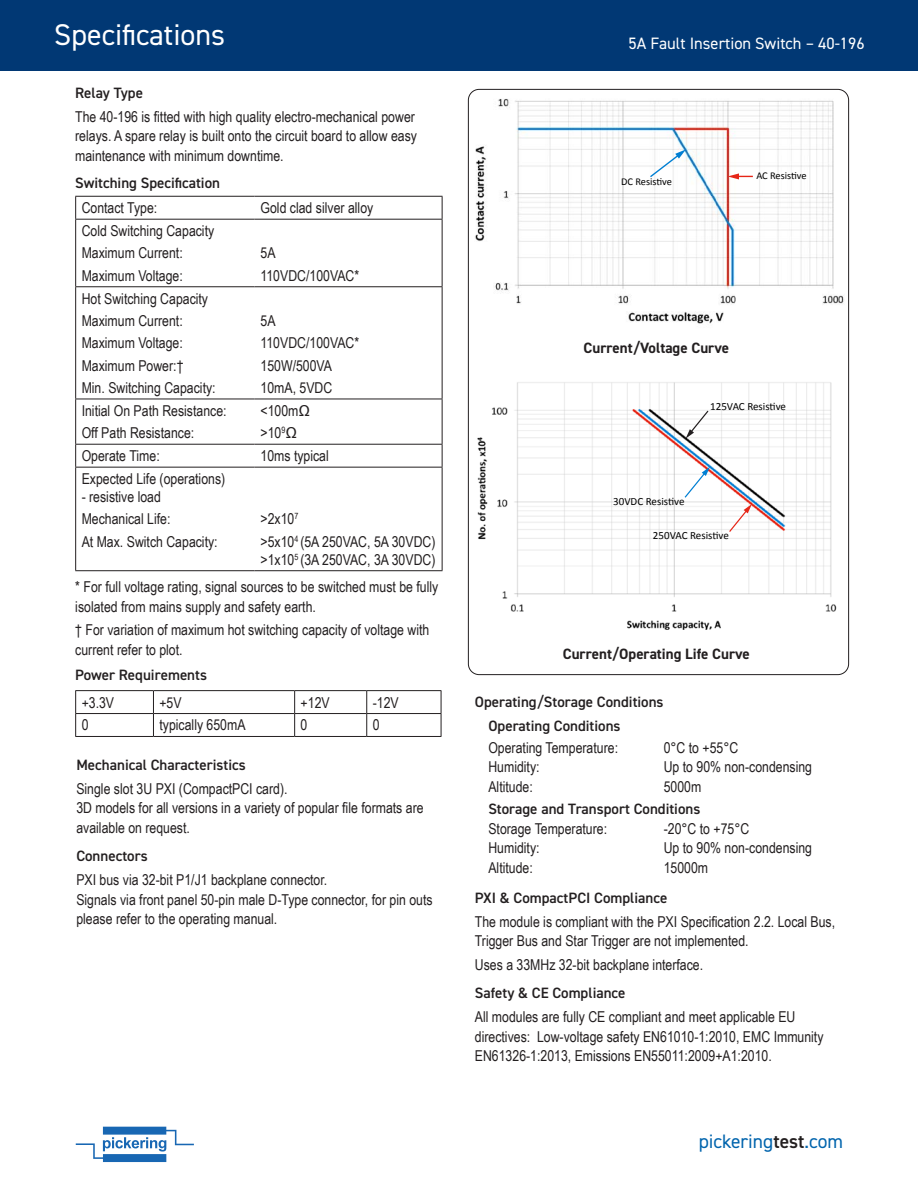
<style>
.page{position:relative;width:918px;height:1188px;background:#fff}
.page>*{position:absolute;margin:0;border:0;box-sizing:border-box;transform-origin:0 0}
.t1{font:30px "DIN2014";color:#fff}
.t2{font:19.5px "DIN2014";color:#0164ad}
.t3{font:16.5px "DIN2014";color:#fff}
.Body{font:15px/19.5px "Arial Narrow";color:#231f20}
.Sub-Heading{font:600 15px "DIN2014";color:#231f20}
.Figure_Title{font:700 15px "DIN2014";color:#231f20}
.Tech_Heading{font:600 15px "DIN2014";color:#231f20}
.t4{font:10.95px "Calibri";color:#000}
.t5{font:10.35px "Calibri";letter-spacing:-.005em;color:#000}
.s1{font-weight:600;color:#231f20}
</style>
<div class="page">
<div style="left:0;top:0;width:918px;height:70px;background:#013874"></div>
<svg style="left:76px;top:1127px;width:118px;height:35px"></svg>
<hr style="left:75px;top:713px;width:78px;height:1px;background:#231f20">
<hr style="left:153px;top:713px;width:142px;height:1px;background:#231f20">
<svg style="left:153px;top:691px;width:1px;height:45px"></svg>
<hr style="left:295px;top:713px;width:72px;height:1px;background:#231f20">
<svg style="left:294px;top:691px;width:1px;height:45px"></svg>
<hr style="left:367px;top:713px;width:74px;height:1px;background:#231f20">
<svg style="left:366px;top:691px;width:1px;height:45px"></svg>
<hr style="left:75px;top:690px;width:78px;height:1px;background:#231f20">
<hr style="left:153px;top:690px;width:142px;height:1px;background:#231f20">
<hr style="left:295px;top:690px;width:72px;height:1px;background:#231f20">
<hr style="left:367px;top:690px;width:74px;height:1px;background:#231f20">
<svg style="left:75px;top:691px;width:1px;height:45px"></svg>
<svg style="left:441px;top:691px;width:1px;height:45px"></svg>
<hr style="left:75px;top:736px;width:78px;height:1px;background:#231f20">
<hr style="left:153px;top:736px;width:142px;height:1px;background:#231f20">
<hr style="left:295px;top:736px;width:72px;height:1px;background:#231f20">
<hr style="left:367px;top:736px;width:74px;height:1px;background:#231f20">
<hr style="left:75px;top:196px;width:180px;height:1px;background:#231f20">
<hr style="left:255px;top:196px;width:188px;height:1px;background:#231f20">
<hr style="left:75px;top:219px;width:180px;height:1px;background:#231f20">
<hr style="left:255px;top:219px;width:188px;height:1px;background:#231f20">
<hr style="left:75px;top:286px;width:180px;height:1px;background:#231f20">
<hr style="left:255px;top:286px;width:188px;height:1px;background:#231f20">
<hr style="left:75px;top:399px;width:180px;height:1px;background:#231f20">
<hr style="left:255px;top:399px;width:188px;height:1px;background:#231f20">
<hr style="left:75px;top:444px;width:180px;height:1px;background:#231f20">
<hr style="left:255px;top:444px;width:188px;height:1px;background:#231f20">
<hr style="left:75px;top:467px;width:180px;height:1px;background:#231f20">
<hr style="left:255px;top:467px;width:188px;height:1px;background:#231f20">
<hr style="left:75px;top:570px;width:180px;height:1px;background:#231f20">
<hr style="left:255px;top:570px;width:188px;height:1px;background:#231f20">
<svg style="left:75px;top:197px;width:1px;height:22px"></svg>
<hr style="left:75px;top:220px;width:1px;height:66px;background:#231f20">
<hr style="left:75px;top:287px;width:1px;height:112px;background:#231f20">
<hr style="left:75px;top:399px;width:1px;height:45px;background:#231f20">
<svg style="left:75px;top:445px;width:1px;height:22px"></svg>
<hr style="left:75px;top:468px;width:1px;height:102px;background:#231f20">
<svg style="left:442px;top:197px;width:1px;height:22px"></svg>
<hr style="left:442px;top:220px;width:1px;height:66px;background:#231f20">
<hr style="left:442px;top:287px;width:1px;height:112px;background:#231f20">
<hr style="left:442px;top:399px;width:1px;height:45px;background:#231f20">
<svg style="left:442px;top:445px;width:1px;height:22px"></svg>
<hr style="left:442px;top:468px;width:1px;height:102px;background:#231f20">
<img style="left:475px;top:99px;width:369px;height:225px">
<svg style="left:728px;top:173px;width:25px;height:6px"></svg>
<svg style="left:649px;top:149px;width:37px;height:30px"></svg>
<img style="left:477px;top:382px;width:360px;height:248px">
<svg style="left:683px;top:467px;width:27px;height:32px"></svg>
<svg style="left:728px;top:504px;width:24px;height:29px"></svg>
<svg style="left:686px;top:409px;width:24px;height:30px"></svg>
<h1 class="t1" style="left:54px;top:16px;width:172px">Specifications</h1>
<p class="Sub-Heading" style="left:75px;top:83px;width:69px">Relay Type</p>
<p class="Body" style="left:75px;top:106px;width:343px">The 40-196 is fitted with high quality electro-mechanical power relays. A spare relay is built onto the circuit board to allow easy maintenance with minimum downtime.</p>
<p class="Tech_Heading" style="left:75px;top:173px;width:146px">Switching Specification</p>
<p class="Body" style="left:82px;top:198px;width:77px">Contact Type:</p>
<p class="Body" style="left:261px;top:198px;width:114px">Gold clad silver alloy</p>
<p class="Body" style="left:82px;top:221px;width:134px">Cold Switching Capacity</p>
<p class="Body" style="left:82px;top:243px;width:103px">Maximum Current:</p>
<p class="Body" style="left:82px;top:265px;width:103px">Maximum Voltage:</p>
<p class="Body" style="left:261px;top:243px;width:17px">5A</p>
<p class="Body" style="left:261px;top:265px;width:100px">110VDC/100VAC*</p>
<p class="Body" style="left:82px;top:288px;width:128px">Hot Switching Capacity</p>
<p class="Body" style="left:82px;top:310px;width:103px">Maximum Current:</p>
<p class="Body" style="left:82px;top:333px;width:103px">Maximum Voltage:</p>
<p class="Body" style="left:82px;top:355px;width:103px">Maximum Power:†</p>
<p class="Body" style="left:82px;top:377px;width:135px">Min. Switching Capacity:</p>
<p class="Body" style="left:82px;top:400px;width:146px">Initial On Path Resistance:</p>
<p class="Body" style="left:82px;top:423px;width:114px">Off Path Resistance:</p>
<p class="Body" style="left:261px;top:310px;width:17px">5A</p>
<p class="Body" style="left:261px;top:333px;width:100px">110VDC/100VAC*</p>
<p class="Body" style="left:261px;top:355px;width:73px">150W/500VA</p>
<p class="Body" style="left:261px;top:377px;width:73px">10mA, 5VDC</p>
<p class="Body" style="left:261px;top:400px;width:51px">&lt;100mΩ</p>
<p class="Body" style="left:261px;top:423px;width:38px">&gt;10<sup>9</sup>Ω</p>
<p class="Body" style="left:82px;top:446px;width:80px">Operate Time:</p>
<p class="Body" style="left:261px;top:446px;width:70px">10ms typical</p>
<p class="Body" style="left:82px;top:468px;width:145px">Expected Life (operations)</p>
<p class="Body" style="left:82px;top:486px;width:81px">- resistive load</p>
<p class="Body" style="left:82px;top:509px;width:90px">Mechanical Life:</p>
<p class="Body" style="left:82px;top:531px;width:138px">At Max. Switch Capacity:</p>
<p class="Body" style="left:261px;top:509px;width:39px">&gt;2x10<sup>7</sup></p>
<p class="Body" style="left:261px;top:532px;width:177px;line-height:18px">&gt;5x10<sup>4</sup> (5A 250VAC, 5A 30VDC) &gt;1x10<sup>5</sup> (3A 250VAC, 3A 30VDC)</p>
<p class="Body" style="left:75px;top:577px;width:365px">* For full voltage rating, signal sources to be switched must be fully isolated from mains supply and safety earth.</p>
<p class="Body" style="left:75px;top:620px;width:356px">† For variation of maximum hot switching capacity of voltage with current refer to plot.</p>
<p class="Sub-Heading" style="left:75px;top:665px;width:133px">Power Requirements</p>
<p class="Body" style="left:82px;top:692px;width:34px">+3.3V</p>
<p class="Body" style="left:159px;top:692px;width:24px">+5V</p>
<p class="Body" style="left:301px;top:692px;width:31px">+12V</p>
<p class="Body" style="left:373px;top:692px;width:27px">-12V</p>
<p class="Body" style="left:82px;top:715px;width:8px">0</p>
<p class="Body" style="left:159px;top:715px;width:88px">typically 650mA</p>
<p class="Body" style="left:301px;top:715px;width:8px">0</p>
<p class="Body" style="left:373px;top:715px;width:8px">0</p>
<p class="Sub-Heading" style="left:76px;top:755px;width:171px">Mechanical Characteristics</p>
<p class="Body" style="left:76px;top:778px;width:349px">Single slot 3U PXI (CompactPCI card).<br>3D models for all versions in a variety of popular file formats are available on request.</p>
<p class="Sub-Heading" style="left:76px;top:846px;width:73px">Connectors</p>
<p class="Body" style="left:76px;top:870px;width:358px">PXI bus via 32-bit P1/J1 backplane connector.<br>Signals via front panel 50-pin male D-Type connector, for pin outs please refer to the operating manual.</p>
<p class="t3" style="left:629px;top:33px;width:238px">5A Fault Insertion Switch – 40-196</p>
<p class="t5" style="left:621px;top:175px;width:52px">DC Resistive</p>
<p class="t5" style="left:756px;top:169px;width:52px">AC Resistive</p>
<p class="Figure_Title" style="left:584px;top:338px;width:147px">Current/Voltage Curve</p>
<p class="t4" style="left:710px;top:399px;width:77px">125VAC Resistive</p>
<p class="t4" style="left:613px;top:494px;width:73px">30VDC Resistive</p>
<p class="t4" style="left:653px;top:529px;width:77px">250VAC Resistive</p>
<p class="Figure_Title" style="left:563px;top:643px;width:189px">Current/Operating Life Curve</p>
<p class="Sub-Heading" style="left:475px;top:692px;width:190px">Operating/Storage Conditions</p>
<p class="Sub-Heading" style="left:488px;top:716px;width:134px">Operating Conditions</p>
<p class="Body" style="left:488px;top:737px;width:131px">Operating Temperature:<br>Humidity:<br>Altitude:</p>
<p class="Body" style="left:664px;top:737px;width:150px">0°C to +55°C<br>Up to 90% non-condensing<br>5000m</p>
<p class="Sub-Heading" style="left:488px;top:799px;width:214px">Storage and Transport Conditions</p>
<p class="Body" style="left:488px;top:818px;width:120px">Storage Temperature:<br>Humidity:<br>Altitude:</p>
<p class="Body" style="left:664px;top:818px;width:150px">-20°C to +75°C<br>Up to 90% non-condensing<br>15000m</p>
<p class="Sub-Heading" style="left:475px;top:888px;width:194px">PXI &amp; CompactPCI Compliance</p>
<p class="Body" style="left:475px;top:911px;width:362px">The module is compliant with the PXI Specification 2.2. Local Bus,<br>Trigger Bus and Star Trigger are not implemented.</p>
<p class="Body" style="left:475px;top:954px;width:230px">Uses a 33MHz 32-bit backplane interface.</p>
<p class="Sub-Heading" style="left:475px;top:983px;width:152px">Safety &amp; CE Compliance</p>
<p class="Body" style="left:475px;top:1007px;width:350px">All modules are fully CE compliant and meet applicable EU directives: Low-voltage safety EN61010-1:2010, EMC Immunity<br>EN61326-1:2013, Emissions EN55011:2009+A1:2010.</p>
<h2 class="t2" style="left:699px;top:1129px;width:146px">pickering<span class="s1">test</span>.com</h2>
</div>
